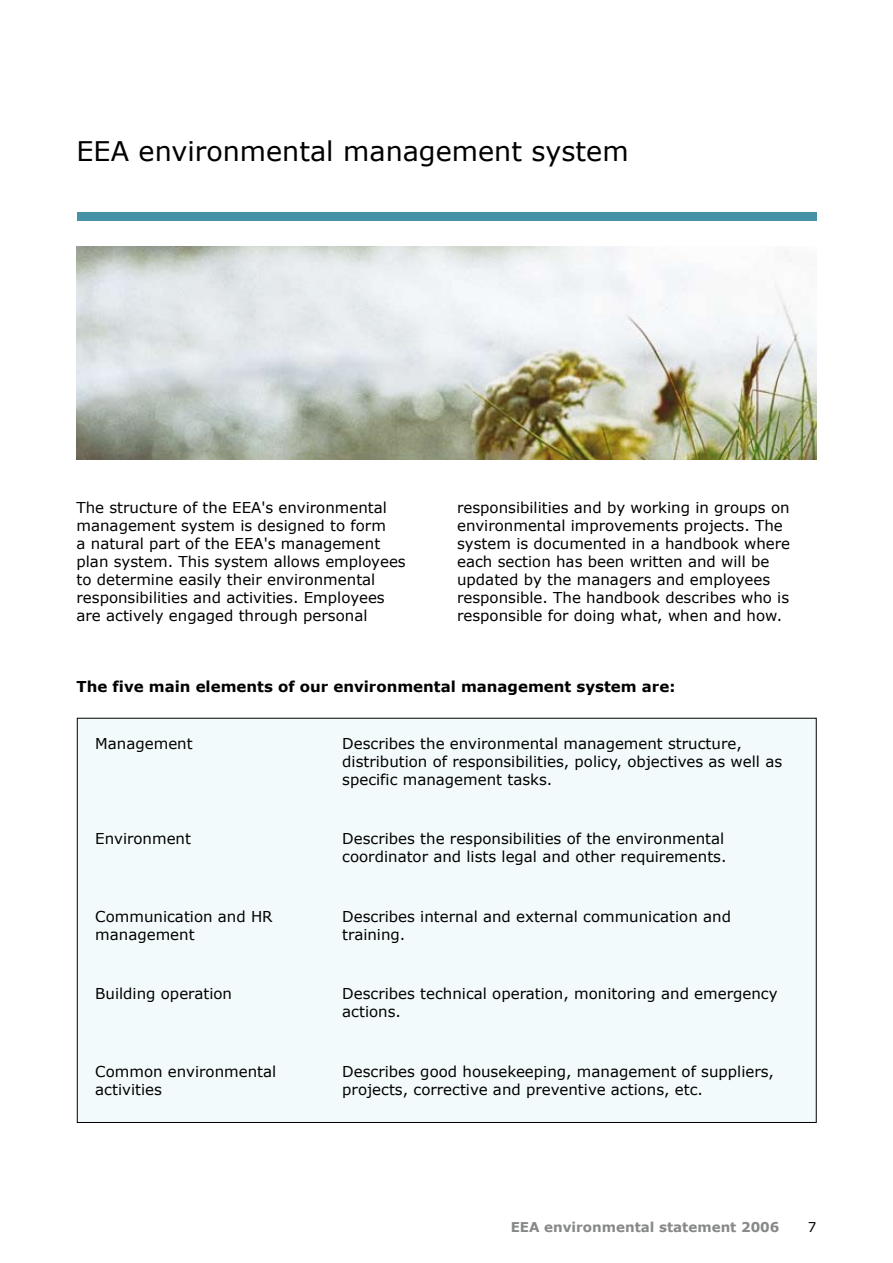
<style>
.page{position:relative;width:893px;height:1263px;background:#fff}
.page>*{position:absolute;margin:0;border:0;box-sizing:border-box;transform-origin:0 0}
.t1{font:27px "Verdana";color:#000}
.t2{font:15px/18px "Verdana";color:#000}
.t3{font:700 15px "Verdana";color:#000}
.t4{font:700 13.5px "Verdana";color:#878889}
</style>
<div class="page">
<div style="left:77px;top:213px;width:739px;height:8px;background:#4791a6"></div>
<div style="left:77px;top:718px;width:739px;height:404px;background:#f3fafb"></div>
<img style="left:77px;top:247px;width:739px;height:212px">
<h1 class="t1" style="left:77px;top:134px;width:554px">EEA environmental management system</h1>
<p class="t2" style="left:77px;top:498px;width:331px">The structure of the EEA's environmental management system is designed to form<br>a natural part of the EEA's management plan system. This system allows employees to determine easily their environmental responsibilities and activities. Employees are actively engaged through personal</p>
<p class="t2" style="left:457px;top:498px;width:335px">responsibilities and by working in groups on environmental improvements projects. The system is documented in a handbook where each section has been written and will be updated by the managers and employees responsible. The handbook describes who is responsible for doing what, when and how.</p>
<p class="t3" style="left:77px;top:677px;width:600px">The five main elements of our environmental management system are:</p>
<p class="t2" style="left:95px;top:734px;width:99px">Management</p>
<p class="t2" style="left:342px;top:734px;width:441px">Describes the environmental management structure, distribution of responsibilities, policy, objectives as well as specific management tasks.</p>
<p class="t2" style="left:95px;top:829px;width:97px">Environment</p>
<p class="t2" style="left:342px;top:829px;width:386px">Describes the responsibilities of the environmental coordinator and lists legal and other requirements.</p>
<p class="t2" style="left:95px;top:907px;width:179px">Communication and HR management</p>
<p class="t2" style="left:342px;top:907px;width:390px">Describes internal and external communication and training.</p>
<p class="t2" style="left:95px;top:984px;width:138px">Building operation</p>
<p class="t2" style="left:342px;top:984px;width:437px">Describes technical operation, monitoring and emergency actions.</p>
<p class="t2" style="left:95px;top:1062px;width:182px">Common environmental activities</p>
<p class="t2" style="left:342px;top:1062px;width:433px">Describes good housekeeping, management of suppliers, projects, corrective and preventive actions, etc.</p>
<p class="t4" style="left:511px;top:1218px;width:270px">EEA environmental statement 2006</p>
</div>
